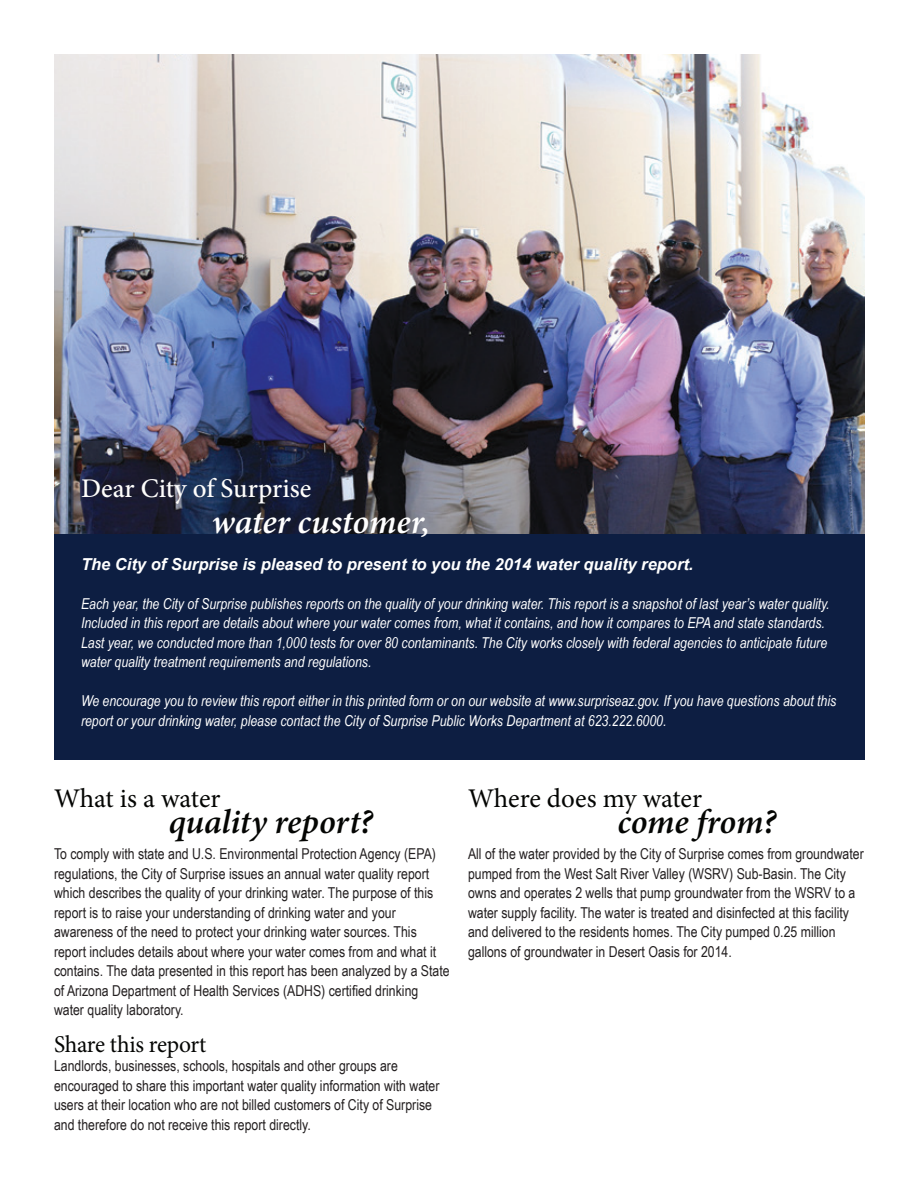
<style>
.page{position:relative;width:918px;height:1188px;background:#fff}
.page>*{position:absolute;margin:0;border:0;box-sizing:border-box;transform-origin:0 0}
.t1{font:italic 600 34.5px "Minion Pro";letter-spacing:-.005em;color:#040503}
.t2{font:italic 600 34.5px "Minion Pro";letter-spacing:-.005em;color:#fff}
.t3{font:27px "Minion Pro";letter-spacing:-.005em;color:#040503}
.t4{font:500 27px "Minion Pro";color:#fffefc}
.t5{font:24px "Minion Pro";letter-spacing:-.015em;color:#040503}
.t6{font:italic 700 16.5px "Arial";color:#fff}
.t7{font:15px/19.5px "Arial Narrow";color:#231f20}
.t8{font:italic 15px/19.5px "Arial Narrow";color:#fff}
</style>
<div class="page">
<img style="left:54px;top:54px;width:811px;height:481px">
<div style="left:54px;top:535px;width:811px;height:225px;background:#0d1e42"></div>
<p class="t4" style="left:81px;top:470px;width:232px">Dear City of Surprise</p>
<p class="t2" style="left:212px;top:498px;width:220px">water customer,</p>
<p class="t6" style="left:81px;top:553px;width:614px">The City of Surprise is pleased to present to you the 2014 water quality report.</p>
<p class="t8" style="left:81px;top:593px;width:750px">Each year, the City of Surprise publishes reports on the quality of your drinking water. This report is a snapshot of last year’s water quality.<br>Included in this report are details about where your water comes from, what it contains, and how it compares to EPA and state standards.<br>Last year, we conducted more than 1,000 tests for over 80 contaminants. The City works closely with federal agencies to anticipate future water quality treatment requirements and regulations.</p>
<p class="t8" style="left:81px;top:691px;width:757px">We encourage you to review this report either in this printed form or on our website at www.surpriseaz.gov. If you have questions about this report or your drinking water, please contact the City of Surprise Public Works Department at 623.222.6000.</p>
<p class="t3" style="left:54px;top:780px;width:168px">What is a water</p>
<p class="t1" style="left:169px;top:798px;width:206px">quality report?</p>
<p class="t7" style="left:54px;top:844px;width:383px">To comply with state and U.S. Environmental Protection Agency (EPA) regulations, the City of Surprise issues an annual water quality report which describes the quality of your drinking water. The purpose of this report is to raise your understanding of drinking water and your</p>
<p class="t7" style="left:54px;top:922px;width:397px">awareness of the need to protect your drinking water sources. This report includes details about where your water comes from and what it contains. The data presented in this report has been analyzed by a State of Arizona Department of Health Services (ADHS) certified drinking water quality laboratory.</p>
<p class="t5" style="left:54px;top:1028px;width:154px">Share this report</p>
<p class="t7" style="left:54px;top:1056px;width:345px">Landlords, businesses, schools, hospitals and other groups are</p>
<p class="t7" style="left:54px;top:1075px;width:387px">encouraged to share this important water quality information with water users at their location who are not billed customers of City of Surprise and therefore do not receive this report directly.</p>
<p class="t3" style="left:468px;top:780px;width:236px">Where does my water</p>
<p class="t1" style="left:617px;top:798px;width:160px">come from?</p>
<p class="t7" style="left:468px;top:844px;width:397px">All of the water provided by the City of Surprise comes from groundwater pumped from the West Salt River Valley (WSRV) Sub-Basin. The City owns and operates 2 wells that pump groundwater from the WSRV to a water supply facility. The water is treated and disinfected at this facility and delivered to the residents homes. The City pumped 0.25 million gallons of groundwater in Desert Oasis for 2014.</p>
</div>
